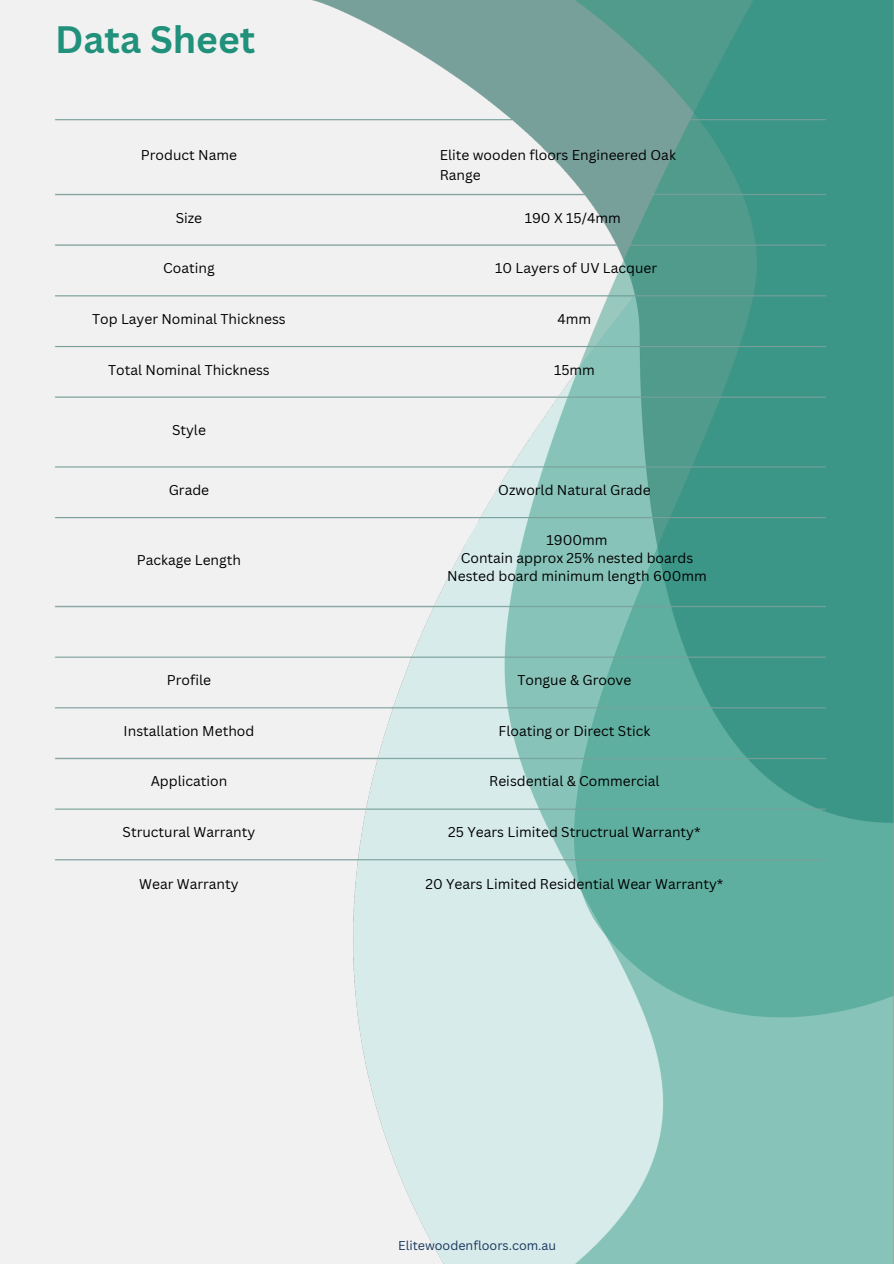
<style>
.page{position:relative;width:894px;height:1264px;background:#fff}
.page>*{position:absolute;margin:0;border:0;box-sizing:border-box;transform-origin:0 0}
.t1{font:700 37.2px "Canva Sans";color:#21917b}
.t2{font:13.8px/18px "Canva Sans";color:#000;text-align:center}
.t3{font:12.6px "Canva Sans";color:#18375d}
</style>
<div class="page">
<div style="left:0;top:0;width:893px;height:1263px;background:#f1f1f1"></div>
<img style="left:55px;top:0;width:838px;height:1263px">
<h1 class="t1" style="left:55px;top:14px;width:202px">Data Sheet</h1>
<p class="t2" style="left:141px;top:146px;width:98px">Product Name</p>
<p class="t2" style="left:439px;top:145px;width:238px;line-height:19.2px;text-align:left">Elite wooden floors Engineered Oak<br>Range</p>
<p class="t2" style="left:176px;top:208px;width:28px">Size</p>
<p class="t2" style="left:524px;top:208px;width:97px">190 X 15/4mm</p>
<p class="t2" style="left:163px;top:259px;width:53px">Coating</p>
<p class="t2" style="left:495px;top:259px;width:163px">10 Layers of UV Lacquer</p>
<p class="t2" style="left:92px;top:310px;width:195px">Top Layer Nominal Thickness</p>
<p class="t2" style="left:557px;top:310px;width:35px">4mm</p>
<p class="t2" style="left:554px;top:360px;width:42px">15mm</p>
<p class="t2" style="left:108px;top:360px;width:163px">Total Nominal Thickness</p>
<p class="t2" style="left:172px;top:421px;width:35px">Style</p>
<p class="t2" style="left:169px;top:480px;width:42px">Grade</p>
<p class="t2" style="left:137px;top:550px;width:106px">Package Length</p>
<p class="t2" style="left:167px;top:670px;width:46px">Profile</p>
<p class="t2" style="left:124px;top:721px;width:132px">Installation Method</p>
<p class="t2" style="left:151px;top:772px;width:78px">Application</p>
<p class="t2" style="left:122px;top:822px;width:134px">Structural Warranty</p>
<p class="t2" style="left:139px;top:874px;width:101px">Wear Warranty</p>
<p class="t2" style="left:498px;top:480px;width:154px">Ozworld Natural Grade</p>
<p class="t2" style="left:447px;top:530px;width:261px">1900mm<br>Contain approx 25% nested boards<br>Nested board minimum length 600mm</p>
<p class="t2" style="left:517px;top:670px;width:115px">Tongue &amp; Groove</p>
<p class="t2" style="left:498px;top:721px;width:153px">Floating or Direct Stick</p>
<p class="t2" style="left:489px;top:772px;width:172px">Reisdential &amp; Commercial</p>
<p class="t2" style="left:448px;top:822px;width:254px">25 Years Limited Structrual Warranty*</p>
<p class="t2" style="left:425px;top:874px;width:299px">20 Years Limited Residential Wear Warranty*</p>
<p class="t3" style="left:398px;top:1236px;width:160px">Elitewoodenfloors.com.au</p>
</div>
